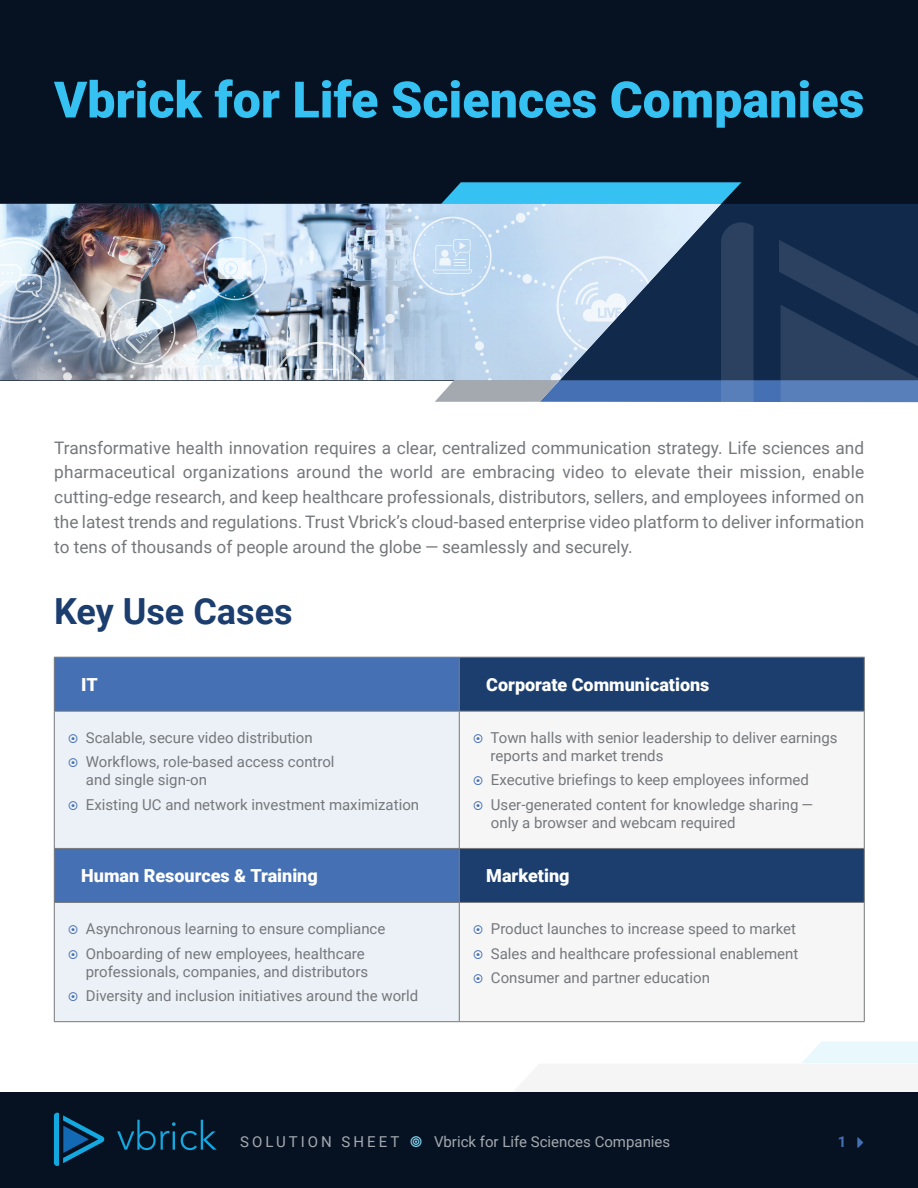
<style>
.page{position:relative;width:918px;height:1188px;background:#fff}
.page>*{position:absolute;margin:0;border:0;box-sizing:border-box;transform-origin:0 0}
.t1{font:900 50.25px "Roboto";color:#35c2f2}
.t2{font:700 36px "Roboto";color:#1b3e6f}
.t3{font:900 18px "Roboto";color:#fff}
.body{font:17.25px/24.8px "Roboto";color:#75787b;text-align:justify}
.t4{font:15px/18px "Roboto";color:#75787b}
.t5{font:15px "Roboto";color:#a4a9af}
.t6{font:15px "Roboto";letter-spacing:.2em;color:#a4a9af}
.t7{font:700 15px "Roboto";color:#4570b3}
</style>
<div class="page">
<svg style="left:802px;top:1041px;width:116px;height:22px;background:#ebf8fd"></svg>
<svg style="left:427px;top:1092px;width:491px;height:1px"></svg>
<div style="left:0;top:0;width:918px;height:380px;background:#061222"></div>
<div style="left:0;top:1093px;width:918px;height:95px;background:#061222"></div>
<svg style="left:117px;top:1120px;width:100px;height:30px"></svg>
<svg style="left:54px;top:1113px;width:51px;height:53px"></svg>
<img style="left:0;top:204px;width:92px;height:176px">
<svg style="left:81px;top:302px;width:9px;height:8px"></svg>
<svg style="left:0;top:235px;width:79px;height:145px;background:#8d9aab"></svg>
<img style="left:92px;top:182px;width:826px;height:221px">
<div style="left:55px;top:658px;width:404px;height:53px;background:#4570b3"></div>
<div style="left:460px;top:658px;width:404px;height:53px;background:#1b3e6f"></div>
<svg style="left:55px;top:712px;width:404px;height:309px;background:#cfdaeb"></svg>
<svg style="left:460px;top:712px;width:404px;height:309px;fill:#f6f6f7"></svg>
<hr style="left:54px;top:657px;width:405px;height:1px;background:#75787b">
<hr style="left:54px;top:657px;width:1px;height:54px;background:#75787b">
<hr style="left:459px;top:657px;width:405px;height:1px;background:#75787b">
<hr style="left:459px;top:657px;width:1px;height:54px;background:#75787b">
<hr style="left:864px;top:657px;width:1px;height:54px;background:#75787b">
<hr style="left:54px;top:711px;width:405px;height:1px;background:#75787b">
<hr style="left:54px;top:711px;width:1px;height:137px;background:#75787b">
<hr style="left:459px;top:711px;width:405px;height:1px;background:#75787b">
<hr style="left:459px;top:711px;width:1px;height:137px;background:#75787b">
<hr style="left:864px;top:711px;width:1px;height:137px;background:#75787b">
<hr style="left:54px;top:848px;width:405px;height:1px;background:#75787b">
<hr style="left:54px;top:849px;width:1px;height:53px;background:#75787b">
<hr style="left:459px;top:848px;width:405px;height:1px;background:#75787b">
<hr style="left:459px;top:849px;width:1px;height:53px;background:#75787b">
<hr style="left:864px;top:849px;width:1px;height:53px;background:#75787b">
<hr style="left:54px;top:902px;width:405px;height:1px;background:#75787b">
<hr style="left:54px;top:903px;width:1px;height:119px;background:#75787b">
<hr style="left:459px;top:902px;width:405px;height:1px;background:#75787b">
<hr style="left:459px;top:903px;width:1px;height:119px;background:#75787b">
<hr style="left:864px;top:903px;width:1px;height:119px;background:#75787b">
<hr style="left:54px;top:1021px;width:405px;height:1px;background:#75787b">
<hr style="left:459px;top:1021px;width:405px;height:1px;background:#75787b">
<svg style="left:69px;top:734px;width:8px;height:9px"></svg>
<svg style="left:69px;top:759px;width:8px;height:8px"></svg>
<svg style="left:69px;top:801px;width:8px;height:9px"></svg>
<svg style="left:474px;top:734px;width:8px;height:9px"></svg>
<svg style="left:474px;top:777px;width:8px;height:8px"></svg>
<svg style="left:474px;top:801px;width:8px;height:9px"></svg>
<svg style="left:69px;top:925px;width:8px;height:9px"></svg>
<svg style="left:69px;top:950px;width:8px;height:9px"></svg>
<svg style="left:69px;top:993px;width:8px;height:8px"></svg>
<svg style="left:474px;top:925px;width:8px;height:9px"></svg>
<svg style="left:474px;top:950px;width:8px;height:9px"></svg>
<svg style="left:474px;top:975px;width:8px;height:8px"></svg>
<p class="t1" style="left:54px;top:64px;width:812px">Vbrick for Life Sciences Companies</p>
<p class="body" style="left:54px;top:434px;width:812px">Transformative health innovation requires a clear, centralized communication strategy. Life sciences and pharmaceutical organizations around the world are embracing video to elevate their mission, enable cutting-edge research, and keep healthcare professionals, distributors, sellers, and employees informed on the latest trends and regulations. Trust Vbrick’s cloud-based enterprise video platform to deliver information to tens of thousands of people around the globe — seamlessly and securely.</p>
<p class="t2" style="left:54px;top:586px;width:240px">Key Use Cases</p>
<p class="t3" style="left:81px;top:672px;width:18px">IT</p>
<p class="t3" style="left:486px;top:672px;width:225px">Corporate Communications</p>
<p class="t4" style="left:86px;top:728px;width:228px">Scalable, secure video distribution</p>
<p class="t4" style="left:86px;top:753px;width:250px">Workflows, role-based access control and single sign-on</p>
<p class="t4" style="left:86px;top:795px;width:335px">Existing UC and network investment maximization</p>
<p class="t4" style="left:491px;top:728px;width:349px">Town halls with senior leadership to deliver earnings reports and market trends</p>
<p class="t4" style="left:491px;top:771px;width:320px">Executive briefings to keep employees informed</p>
<p class="t4" style="left:491px;top:795px;width:324px">User-generated content for knowledge sharing — only a browser and webcam required</p>
<p class="t3" style="left:81px;top:863px;width:238px">Human Resources &amp; Training</p>
<p class="t3" style="left:486px;top:863px;width:85px">Marketing</p>
<p class="t4" style="left:86px;top:919px;width:301px">Asynchronous learning to ensure compliance</p>
<p class="t4" style="left:86px;top:944px;width:284px">Onboarding of new employees, healthcare professionals, companies, and distributors</p>
<p class="t4" style="left:86px;top:987px;width:334px">Diversity and inclusion initiatives around the world</p>
<p class="t4" style="left:491px;top:919px;width:307px">Product launches to increase speed to market</p>
<p class="t4" style="left:491px;top:944px;width:309px">Sales and healthcare professional enablement</p>
<p class="t4" style="left:491px;top:969px;width:221px">Consumer and partner education</p>
<p class="t6" style="left:240px;top:1131px;width:161px">SOLUTION SHEET</p>
<p class="t5" style="left:434px;top:1131px;width:238px">Vbrick for Life Sciences Companies</p>
<p class="t7" style="left:838px;top:1131px;width:10px">1</p>
</div>
